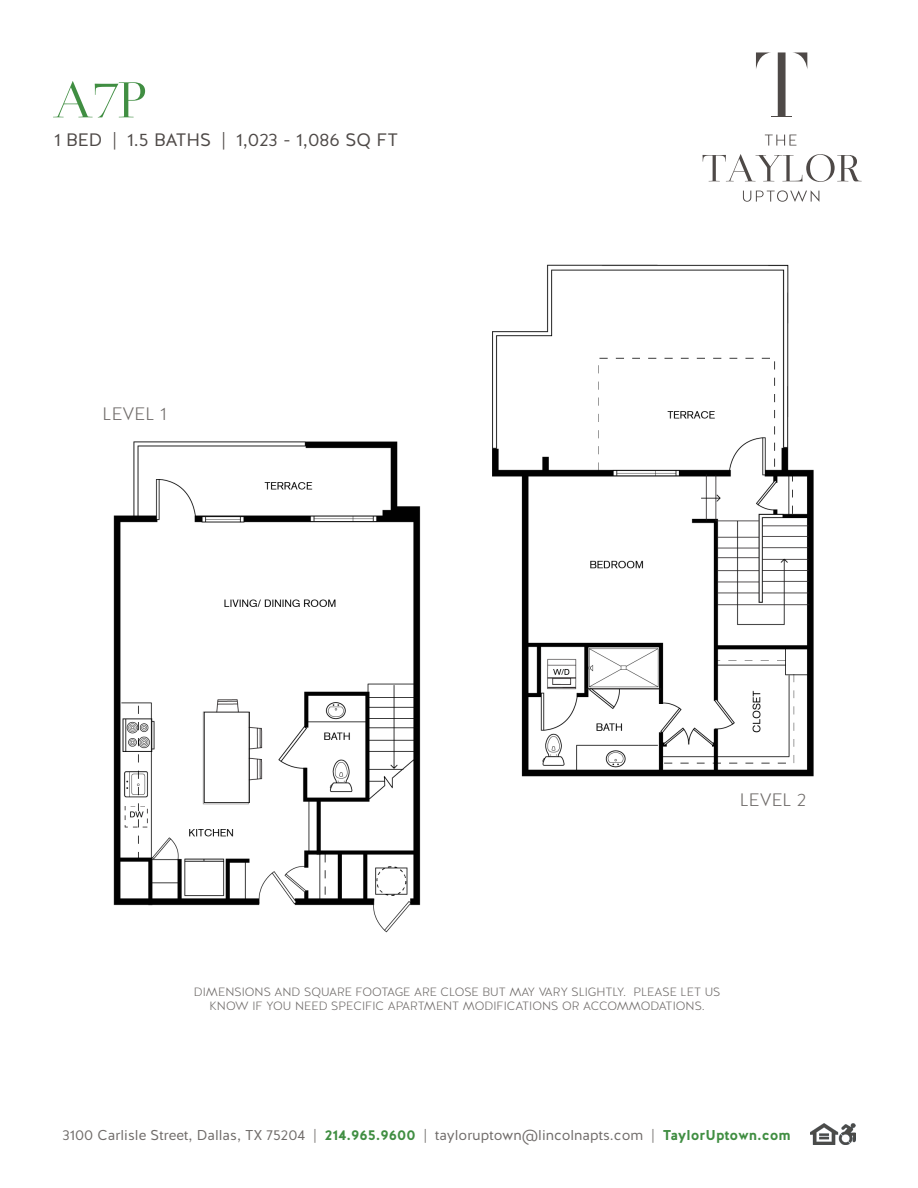
<style>
.page{position:relative;width:918px;height:1188px;background:#fff}
.page>*{position:absolute;margin:0;border:0;box-sizing:border-box;transform-origin:0 0}
.t1{font:54px "Medio";color:#408e42}
.t2{font:18px "Halis GR";color:#4e4947}
.t3{font:300 18px "Halis GR";color:#6f6b69}
.t4{font:14.25px "Halis GR";color:#6f6b69}
.t5{font:300 12px/14.4px "Halis GR";color:#6f6b69;text-align:center}
.s1{font-weight:700;color:#408e42}
</style>
<div class="page">
<svg style="left:703px;top:154px;width:159px;height:28px"></svg>
<svg style="left:743px;top:190px;width:76px;height:12px"></svg>
<div style="left:778px;top:52px;width:8px;height:65px;background:#4e4947"></div>
<svg style="left:756px;top:52px;width:15px;height:17px"></svg>
<svg style="left:793px;top:52px;width:14px;height:15px"></svg>
<svg style="left:765px;top:135px;width:31px;height:11px"></svg>
<img style="left:810px;top:1123px;width:45px;height:22px">
<img style="left:113px;top:441px;width:308px;height:492px">
<img style="left:492px;top:264px;width:322px;height:513px">
<div style="left:577px;top:570px;width:74px;height:20px;background:#fff"></div>
<div style="left:241px;top:609px;width:74px;height:20px;background:#fff"></div>
<p class="t1" style="left:54px;top:78px;width:93px">A7P</p>
<p class="t2" style="left:54px;top:128px;width:346px">1 BED | 1.5 BATHS | 1,023 - 1,086 SQ FT</p>
<p class="t3" style="left:103px;top:403px;width:65px">LEVEL 1</p>
<p class="t3" style="left:740px;top:789px;width:68px">LEVEL 2</p>
<p class="t5" style="left:194px;top:985px;width:528px">DIMENSIONS AND SQUARE FOOTAGE ARE CLOSE BUT MAY VARY SLIGHTLY. PLEASE LET US<br>KNOW IF YOU NEED SPECIFIC APARTMENT MODIFICATIONS OR ACCOMMODATIONS.</p>
<p class="t4" style="left:63px;top:1126px;width:730px">3100 Carlisle Street, Dallas, TX 75204 | <span class="s1">214.965.9600</span> | tayloruptown@lincolnapts.com | <span class="s1">TaylorUptown.com</span></p>
</div>
